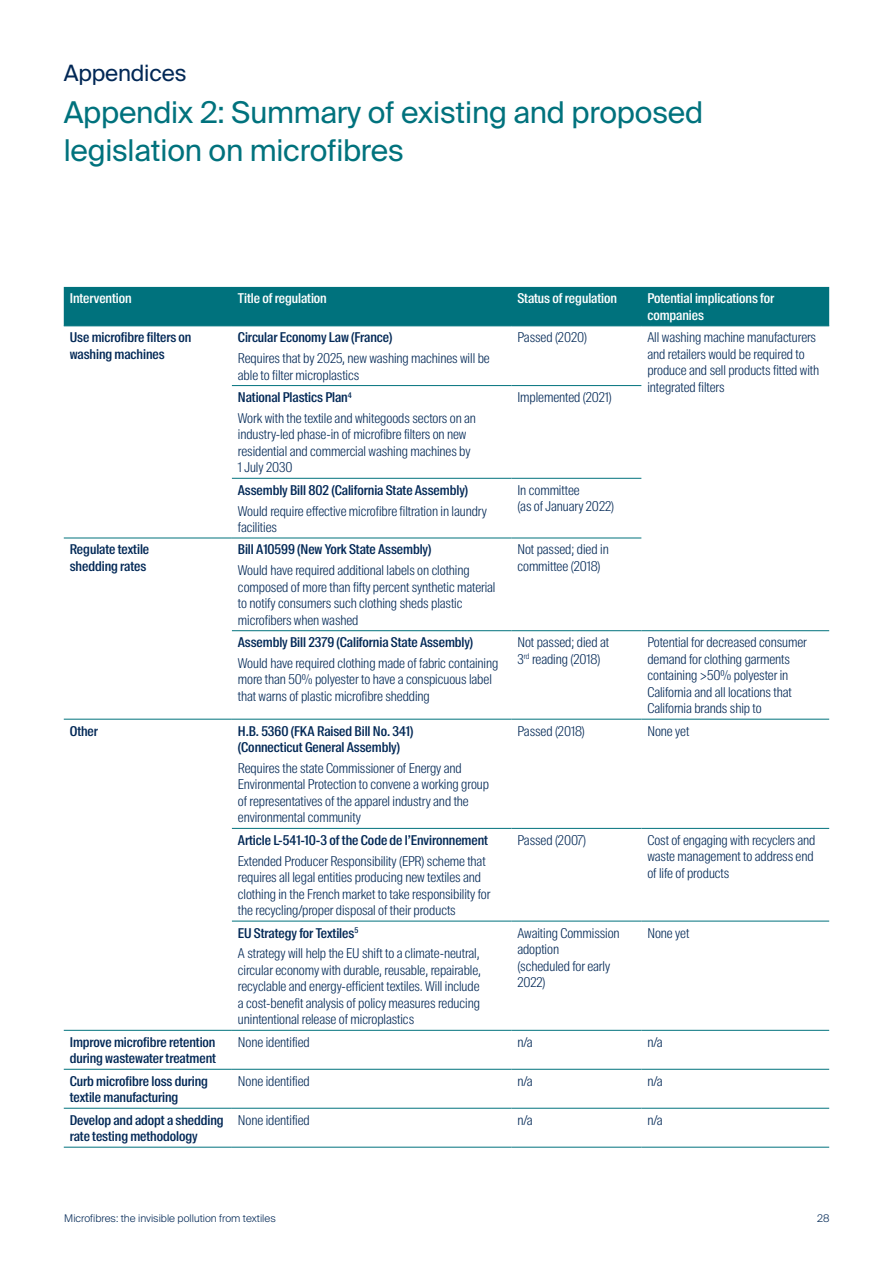
<style>
.page{position:relative;width:893px;height:1263px;background:#fff}
.page>*{position:absolute;margin:0;border:0;box-sizing:border-box;transform-origin:0 0}
.Main_Page_Subhead{font:30px/37.5px "Suisse Intl";letter-spacing:-.01em;color:#00727d}
.Main_Page_Subhead-2{font:22.5px "Suisse Intl";letter-spacing:-.01em;color:#022856}
.Body{font:300 13.5px/16.5px "Suisse Intl Cond";letter-spacing:-.005em;color:#022856}
.Body-2{font:500 13.5px/16.5px "Suisse Intl Cond";letter-spacing:-.005em;color:#022856}
.Body-3{font:500 13.5px/16.5px "Suisse Intl Cond";letter-spacing:-.005em;color:#fff}
.t1{font:300 10.5px "Suisse Intl";color:#022856}
</style>
<div class="page">
<div style="left:64px;top:287px;width:765px;height:39px;background:#00727d"></div>
<hr style="left:64px;top:326px;width:168px;height:1px;background:#00727d">
<hr style="left:232px;top:326px;width:279px;height:1px;background:#00727d">
<hr style="left:511px;top:326px;width:130px;height:1px;background:#00727d">
<hr style="left:641px;top:326px;width:188px;height:1px;background:#00727d">
<hr style="left:232px;top:385px;width:279px;height:1px;background:#00727d">
<hr style="left:511px;top:385px;width:130px;height:1px;background:#00727d">
<hr style="left:232px;top:478px;width:279px;height:1px;background:#00727d">
<hr style="left:511px;top:478px;width:130px;height:1px;background:#00727d">
<hr style="left:64px;top:538px;width:168px;height:1px;background:#00727d">
<hr style="left:232px;top:538px;width:279px;height:1px;background:#00727d">
<hr style="left:511px;top:538px;width:130px;height:1px;background:#00727d">
<hr style="left:232px;top:630px;width:279px;height:1px;background:#00727d">
<hr style="left:511px;top:630px;width:130px;height:1px;background:#00727d">
<hr style="left:641px;top:630px;width:188px;height:1px;background:#00727d">
<hr style="left:64px;top:719px;width:168px;height:1px;background:#00727d">
<hr style="left:232px;top:719px;width:279px;height:1px;background:#00727d">
<hr style="left:511px;top:719px;width:130px;height:1px;background:#00727d">
<hr style="left:641px;top:719px;width:188px;height:1px;background:#00727d">
<hr style="left:232px;top:828px;width:279px;height:1px;background:#00727d">
<hr style="left:511px;top:828px;width:130px;height:1px;background:#00727d">
<hr style="left:641px;top:828px;width:188px;height:1px;background:#00727d">
<hr style="left:232px;top:921px;width:279px;height:1px;background:#00727d">
<hr style="left:511px;top:921px;width:130px;height:1px;background:#00727d">
<hr style="left:641px;top:921px;width:188px;height:1px;background:#00727d">
<hr style="left:64px;top:1030px;width:168px;height:1px;background:#00727d">
<hr style="left:232px;top:1030px;width:279px;height:1px;background:#00727d">
<hr style="left:511px;top:1030px;width:130px;height:1px;background:#00727d">
<hr style="left:641px;top:1030px;width:188px;height:1px;background:#00727d">
<hr style="left:64px;top:1069px;width:168px;height:1px;background:#00727d">
<hr style="left:232px;top:1069px;width:279px;height:1px;background:#00727d">
<hr style="left:511px;top:1069px;width:130px;height:1px;background:#00727d">
<hr style="left:641px;top:1069px;width:188px;height:1px;background:#00727d">
<hr style="left:64px;top:1108px;width:168px;height:1px;background:#00727d">
<hr style="left:232px;top:1108px;width:279px;height:1px;background:#00727d">
<hr style="left:511px;top:1108px;width:130px;height:1px;background:#00727d">
<hr style="left:641px;top:1108px;width:188px;height:1px;background:#00727d">
<hr style="left:64px;top:1147px;width:168px;height:1px;background:#00727d">
<hr style="left:232px;top:1147px;width:279px;height:1px;background:#00727d">
<hr style="left:511px;top:1147px;width:130px;height:1px;background:#00727d">
<hr style="left:641px;top:1147px;width:188px;height:1px;background:#00727d">
<p class="Main_Page_Subhead-2" style="left:64px;top:60px;width:124px">Appendices</p>
<p class="Main_Page_Subhead" style="left:64px;top:94px;width:641px">Appendix 2: Summary of existing and proposed legislation on microfibres</p>
<p class="Body-3" style="left:70px;top:290px;width:63px">Intervention</p>
<p class="Body-3" style="left:238px;top:290px;width:90px">Title of regulation</p>
<p class="Body-3" style="left:517px;top:290px;width:101px">Status of regulation</p>
<p class="Body-3" style="left:647px;top:290px;width:128px">Potential implications for companies</p>
<p class="Body-2" style="left:70px;top:329px;width:123px">Use microfibre filters on washing machines</p>
<p class="Body-2" style="left:238px;top:329px;width:156px">Circular Economy Law (France)</p>
<p class="Body" style="left:517px;top:329px;width:71px">Passed (2020)</p>
<p class="Body" style="left:647px;top:329px;width:173px">All washing machine manufacturers and retailers would be required to produce and sell products fitted with integrated filters</p>
<p class="Body" style="left:238px;top:350px;width:253px">Requires that by 2025, new washing machines will be able to filter microplastics</p>
<p class="Body-2" style="left:238px;top:389px;width:115px">National Plastics Plan<sup>4</sup></p>
<p class="Body" style="left:238px;top:410px;width:240px">Work with the textile and whitegoods sectors on an industry-led phase-in of microfibre filters on new residential and commercial washing machines by 1 July 2030</p>
<p class="Body" style="left:517px;top:389px;width:96px">Implemented (2021)</p>
<p class="Body-2" style="left:238px;top:482px;width:232px">Assembly Bill 802 (California State Assembly)</p>
<p class="Body" style="left:238px;top:502px;width:250px">Would require effective microfibre filtration in laundry facilities</p>
<p class="Body-2" style="left:70px;top:541px;width:81px">Regulate textile shedding rates</p>
<p class="Body-2" style="left:238px;top:541px;width:195px">Bill A10599 (New York State Assembly)</p>
<p class="Body" style="left:238px;top:562px;width:259px">Would have required additional labels on clothing composed of more than fifty percent synthetic material to notify consumers such clothing sheds plastic microfibers when washed</p>
<p class="Body-2" style="left:238px;top:634px;width:237px">Assembly Bill 2379 (California State Assembly)</p>
<p class="Body" style="left:238px;top:655px;width:262px">Would have required clothing made of fabric containing more than 50% polyester to have a conspicuous label that warns of plastic microfibre shedding</p>
<p class="Body-2" style="left:70px;top:723px;width:30px">Other</p>
<p class="Body-2" style="left:238px;top:723px;width:177px">H.B. 5360 (FKA Raised Bill No. 341) (Connecticut General Assembly)</p>
<p class="Body" style="left:238px;top:760px;width:253px">Requires the state Commissioner of Energy and Environmental Protection to convene a working group of representatives of the apparel industry and the environmental community</p>
<p class="Body-2" style="left:238px;top:832px;width:252px">Article L-541-10-3 of the Code de l’Environnement</p>
<p class="Body" style="left:238px;top:853px;width:254px">Extended Producer Responsibility (EPR) scheme that requires all legal entities producing new textiles and clothing in the French market to take responsibility for the recycling/proper disposal of their products</p>
<p class="Body-2" style="left:238px;top:924px;width:122px">EU Strategy for Textiles<sup>5</sup></p>
<p class="Body" style="left:238px;top:945px;width:245px;text-align:justify">A strategy will help the EU shift to a climate-neutral, circular economy with durable, reusable, repairable, recyclable and energy-efficient textiles. Will include a cost-benefit analysis of policy measures reducing unintentional release of microplastics</p>
<p class="Body" style="left:517px;top:482px;width:98px">In committee<br>(as of January 2022)</p>
<p class="Body" style="left:517px;top:541px;width:93px">Not passed; died in committee (2018)</p>
<p class="Body" style="left:517px;top:634px;width:93px">Not passed; died at<br>3<sup>rd</sup> reading (2018)</p>
<p class="Body" style="left:647px;top:634px;width:161px">Potential for decreased consumer demand for clothing garments containing &gt;50% polyester in<br>California and all locations that<br>California brands ship to</p>
<p class="Body" style="left:517px;top:723px;width:69px">Passed (2018)</p>
<p class="Body" style="left:647px;top:723px;width:44px">None yet</p>
<p class="Body" style="left:517px;top:832px;width:70px">Passed (2007)</p>
<p class="Body" style="left:647px;top:832px;width:170px">Cost of engaging with recyclers and waste management to address end of life of products</p>
<p class="Body" style="left:517px;top:924px;width:104px">Awaiting Commission adoption<br>(scheduled for early<br>2022)</p>
<p class="Body" style="left:647px;top:924px;width:44px">None yet</p>
<p class="Body-2" style="left:70px;top:1034px;width:148px">Improve microfibre retention during wastewater treatment</p>
<p class="Body" style="left:238px;top:1034px;width:73px">None identified</p>
<p class="Body" style="left:517px;top:1034px;width:17px">n/a</p>
<p class="Body" style="left:647px;top:1034px;width:17px">n/a</p>
<p class="Body-2" style="left:70px;top:1073px;width:140px">Curb microfibre loss during textile manufacturing</p>
<p class="Body" style="left:238px;top:1073px;width:73px">None identified</p>
<p class="Body" style="left:517px;top:1073px;width:17px">n/a</p>
<p class="Body" style="left:647px;top:1073px;width:17px">n/a</p>
<p class="Body-2" style="left:70px;top:1112px;width:155px">Develop and adopt a shedding rate testing methodology</p>
<p class="Body" style="left:238px;top:1112px;width:73px">None identified</p>
<p class="Body" style="left:517px;top:1112px;width:17px">n/a</p>
<p class="Body" style="left:647px;top:1112px;width:17px">n/a</p>
<p class="t1" style="left:64px;top:1212px;width:213px">Microfibres: the invisible pollution from textiles</p>
<p class="t1" style="left:817px;top:1212px;width:14px">28</p>
</div>
